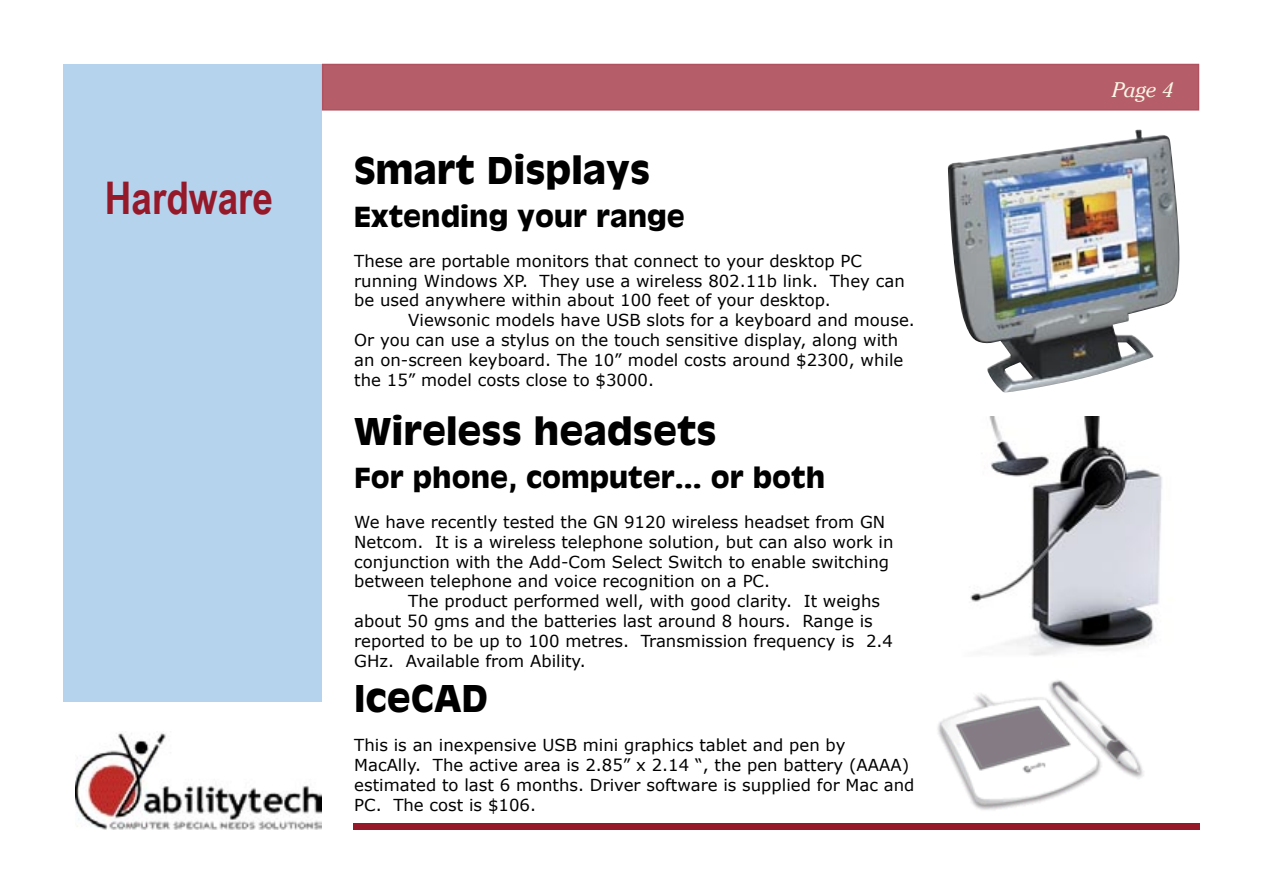
<style>
.page{position:relative;width:1263px;height:893px;background:#fff}
.page>*{position:absolute;margin:0;border:0;box-sizing:border-box;transform-origin:0 0}
.t1{font:700 45px "Arial Narrow";color:#96192a}
.t2{font:700 36px "Antique Olive";color:#000}
.t3{font:700 27px "Antique Olive";color:#000}
.t4{font:italic 21px "Chelsea";color:#faf6e5}
.t5{font:16.5px/19.8px "Verdana";color:#000}
</style>
<div class="page">
<div style="left:64px;top:64px;width:258px;height:638px;background:#b6d3ee"></div>
<div style="left:323px;top:64px;width:875px;height:46px;background:#b55e6a"></div>
<hr style="left:322px;top:64px;width:1px;height:46px;background:#b0525f">
<hr style="left:323px;top:109px;width:875px;height:2px;background:#b0525f">
<hr style="left:1198px;top:64px;width:1px;height:46px;background:#b0525f">
<hr style="left:323px;top:64px;width:875px;height:1px;background:#b0525f">
<div style="left:353px;top:823px;width:846px;height:6px;background:#96192a"></div>
<img style="left:76px;top:733px;width:245px;height:96px">
<img style="left:948px;top:129px;width:232px;height:264px">
<img style="left:970px;top:416px;width:192px;height:240px">
<img style="left:937px;top:680px;width:207px;height:130px">
<h1 class="t1" style="left:105px;top:164px;width:170px">Hardware</h1>
<h2 class="t2" style="left:354px;top:146px;width:298px">Smart Displays</h2>
<h3 class="t3" style="left:354px;top:199px;width:332px">Extending your range</h3>
<p class="t5" style="left:354px;top:250px;width:552px">These are portable monitors that connect to your desktop PC running Windows XP. They use a wireless 802.11b link. They can be used anywhere within about 100 feet of your desktop.</p>
<p class="t5" style="left:354px;top:310px;width:562px;text-indent:54px">Viewsonic models have USB slots for a keyboard and mouse.<br>Or you can use a stylus on the touch sensitive display, along with an on-screen keyboard. The 10” model costs around $2300, while the 15” model costs close to $3000.</p>
<h2 class="t2" style="left:354px;top:407px;width:364px">Wireless headsets</h2>
<h3 class="t3" style="left:354px;top:460px;width:472px">For phone, computer... or both</h3>
<p class="t5" style="left:354px;top:511px;width:541px">We have recently tested the GN 9120 wireless headset from GN Netcom. It is a wireless telephone solution, but can also work in conjunction with the Add-Com Select Switch to enable switching between telephone and voice recognition on a PC.</p>
<p class="t5" style="left:354px;top:591px;width:540px;text-indent:54px">The product performed well, with good clarity. It weighs about 50 gms and the batteries last around 8 hours. Range is reported to be up to 100 metres. Transmission frequency is 2.4<br>GHz. Available from Ability.</p>
<h2 class="t2" style="left:354px;top:674px;width:136px">IceCAD</h2>
<p class="t5" style="left:354px;top:735px;width:562px">This is an inexpensive USB mini graphics tablet and pen by MacAlly. The active area is 2.85” x 2.14 “, the pen battery (AAAA) estimated to last 6 months. Driver software is supplied for Mac and PC. The cost is $106.</p>
<p class="t4" style="left:1112px;top:77px;width:63px">Page 4</p>
</div>
